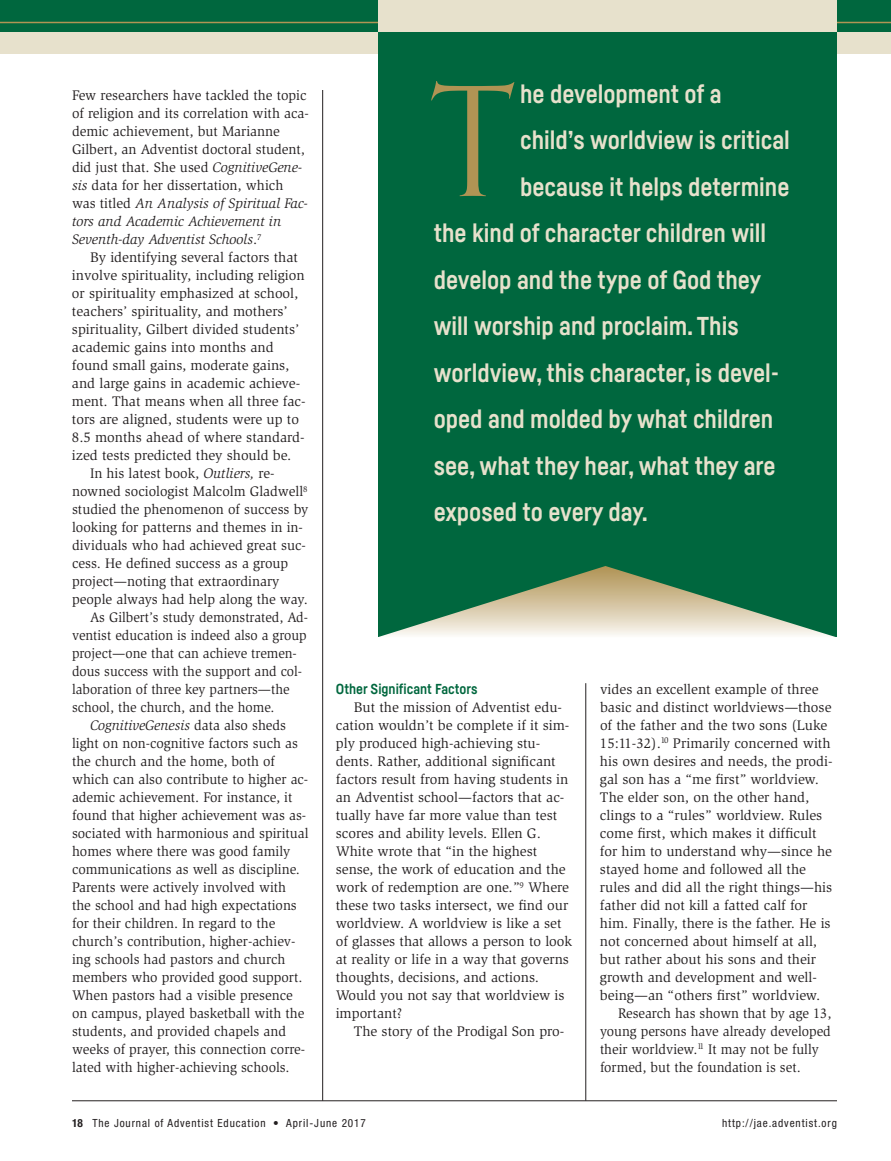
<style>
.page{position:relative;width:891px;height:1161px;background:#fff}
.page>*{position:absolute;margin:0;border:0;box-sizing:border-box;transform-origin:0 0}
.t1{font:153.15px "Orpheus";color:#b09454}
.t2{font:700 25.5px "Fabrikat";color:#e7e1cc}
.t3{font:14.25px/18px "Slimbach Std";color:#231f20}
.t4{font:14.25px "Slimbach Std";color:#231f20;scale:.95 1}
.t5{font:14.25px "Slimbach Std";color:#231f20;scale:.96 1}
.t6{font:italic 14.25px "Slimbach Std";color:#231f20}
.t7{font:700 14.25px "Fabrikat";color:#00673e}
.t8{font:condensed 11.25px "Helvetica Neue";letter-spacing:.08em;color:#231f20}
.s1{font-style:italic}
.s2{font-style:normal}
.s3{font-weight:700}
</style>
<div class="page">
<hr style="left:322px;top:90px;width:1px;height:1011px;background:#231f20">
<hr style="left:586px;top:683px;width:1px;height:418px;background:#231f20">
<hr style="left:72px;top:1101px;width:765px;height:1px;background:#231f20">
<div style="left:0;top:2px;width:891px;height:52px;background:#e7e1cc"></div>
<div style="left:0;top:0;width:891px;height:32px;background:#00673e"></div>
<hr style="left:0;top:22px;width:891px;height:1px;background:#b09454">
<div style="left:378px;top:30px;width:459px;height:607px;background:#00673e"></div>
<div style="left:378px;top:0;width:458px;height:32px;background:#e7e1cc"></div>
<svg style="left:378px;top:566px;width:458px;height:71px"></svg>
<p class="t3" style="left:72px;top:88px;width:238px">Few researchers have tackled the topic of religion and its correlation with aca&shy;demic achievement, but Marianne Gilbert, an Adventist doctoral student, did just that. She used <span class="s1">CognitiveGene&shy;sis</span> data for her dissertation, which was titled <span class="s1">An Analysis of Spiritual Fac&shy;tors and Academic Achievement in Seventh-day Adventist Schools</span>.<sup>7</sup></p>
<p class="t3" style="left:90px;top:250px;width:210px">By identifying several factors that</p>
<p class="t3" style="left:72px;top:268px;width:234px">involve spirituality, including religion</p>
<p class="t3" style="left:72px;top:286px;width:228px">or spirituality emphasized at school,</p>
<p class="t3" style="left:72px;top:304px;width:217px">teachers’ spirituality, and mothers’</p>
<p class="t3" style="left:72px;top:322px;width:229px">spirituality, Gilbert divided students’</p>
<p class="t3" style="left:72px;top:340px;width:203px">academic gains into months and</p>
<p class="t3" style="left:72px;top:358px;width:219px">found small gains, moderate gains,</p>
<p class="t3" style="left:72px;top:376px;width:230px">and large gains in academic achieve-</p>
<p class="t3" style="left:72px;top:394px;width:235px">ment. That means when all three fac-</p>
<p class="t3" style="left:72px;top:412px;width:229px">tors are aligned, students were up to</p>
<p class="t3" style="left:72px;top:430px;width:234px">8.5 months ahead of where standard-</p>
<p class="t3" style="left:72px;top:448px;width:221px">ized tests predicted they should be.</p>
<p class="t3" style="left:90px;top:466px;width:186px">in his latest book, <span class="s1">Outliers,</span> re-</p>
<p class="t3" style="left:72px;top:484px;width:237px">nowned sociologist Malcolm Gladwell<sup>8</sup></p>
<p class="t3" style="left:72px;top:502px;width:238px">studied the phenomenon of success by</p>
<p class="t3" style="left:72px;top:520px;width:233px">looking for patterns and themes in in-</p>
<p class="t3" style="left:72px;top:538px;width:235px">dividuals who had achieved great suc-</p>
<p class="t3" style="left:72px;top:556px;width:218px">cess. He defined success as a group</p>
<p class="t3" style="left:72px;top:574px;width:209px">project—noting that extraordinary</p>
<p class="t3" style="left:72px;top:592px;width:237px">people always had help along the way.</p>
<p class="t4" style="left:90px;top:612px;width:231px">As Gilbert’s study demonstrated, Ad-</p>
<p class="t4" style="left:72px;top:630px;width:249px">ventist education is indeed also a group</p>
<p class="t4" style="left:72px;top:648px;width:238px">project—one that can achieve tremen-</p>
<p class="t4" style="left:72px;top:666px;width:244px">dous success with the support and col-</p>
<p class="t4" style="left:72px;top:684px;width:231px">laboration of three key partners—the</p>
<p class="t4" style="left:72px;top:702px;width:215px">school, the church, and the home.</p>
<p class="t6" style="left:90px;top:720px;width:198px">CognitiveGenesis <span class="s2">data also sheds</span></p>
<p class="t3" style="left:72px;top:736px;width:227px">light on non-cognitive factors such as</p>
<p class="t3" style="left:72px;top:754px;width:204px">the church and the home, both of</p>
<p class="t3" style="left:72px;top:772px;width:238px">which can also contribute to higher ac-</p>
<p class="t3" style="left:72px;top:790px;width:222px">ademic achievement. For instance, it</p>
<p class="t3" style="left:72px;top:808px;width:236px">found that higher achievement was as-</p>
<p class="t3" style="left:72px;top:826px;width:238px">sociated with harmonious and spiritual</p>
<p class="t3" style="left:72px;top:844px;width:220px">homes where there was good family</p>
<p class="t3" style="left:72px;top:862px;width:229px">communications as well as discipline.</p>
<p class="t3" style="left:72px;top:880px;width:216px">Parents were actively involved with</p>
<p class="t3" style="left:72px;top:898px;width:226px">the school and had high expectations</p>
<p class="t3" style="left:72px;top:916px;width:205px">for their children. in regard to the</p>
<p class="t3" style="left:72px;top:934px;width:225px">church’s contribution, higher-achiev-</p>
<p class="t3" style="left:72px;top:952px;width:215px">ing schools had pastors and church</p>
<p class="t3" style="left:72px;top:970px;width:232px">members who provided good support.</p>
<p class="t3" style="left:72px;top:988px;width:222px">When pastors had a visible presence</p>
<p class="t3" style="left:72px;top:1006px;width:234px">on campus, played basketball with the</p>
<p class="t3" style="left:72px;top:1024px;width:216px">students, and provided chapels and</p>
<p class="t3" style="left:72px;top:1042px;width:235px">weeks of prayer, this connection corre-</p>
<p class="t3" style="left:72px;top:1060px;width:219px">lated with higher-achieving schools.</p>
<h1 class="t1" style="left:431px;top:43px;width:83px">T</h1>
<h2 class="t2" style="left:520px;top:85px;width:203px">he development of a</h2>
<h2 class="t2" style="left:520px;top:131px;width:271px">child’s worldview is critical</h2>
<h2 class="t2" style="left:520px;top:178px;width:271px">because it helps determine</h2>
<h2 class="t2" style="left:434px;top:224px;width:334px">the kind of character children will</h2>
<h2 class="t2" style="left:434px;top:271px;width:329px">develop and the type of God they</h2>
<h2 class="t2" style="left:434px;top:317px;width:306px">will worship and proclaim. This</h2>
<h2 class="t2" style="left:434px;top:364px;width:347px">worldview, this character, is devel-</h2>
<h2 class="t2" style="left:434px;top:410px;width:341px">oped and molded by what children</h2>
<h2 class="t2" style="left:434px;top:457px;width:343px">see, what they hear, what they are</h2>
<h2 class="t2" style="left:434px;top:503px;width:216px">exposed to every day.</h2>
<p class="t7" style="left:336px;top:684px;width:143px">Other Significant Factors</p>
<p class="t3" style="left:336px;top:700px;width:238px;text-indent:18px">But the mission of Adventist edu&shy;cation wouldn’t be complete if it sim&shy;ply produced high-achieving stu&shy;dents. Rather, additional significant factors result from having students in an Adventist school—factors that ac&shy;tually have far more value than test scores and ability levels. Ellen G.<br>White wrote that “in the highest sense, the work of education and the work of redemption are one.”<sup>9</sup> Where these two tasks intersect, we find our worldview. A worldview is like a set of glasses that allows a person to look at reality or life in a way that governs thoughts, decisions, and actions.<br>Would you not say that worldview is important?</p>
<p class="t3" style="left:354px;top:1024px;width:212px">The story of the Prodigal Son pro-</p>
<p class="t3" style="left:600px;top:681px;width:220px">vides an excellent example of three</p>
<p class="t3" style="left:600px;top:699px;width:233px">basic and distinct worldviews—those</p>
<p class="t3" style="left:600px;top:717px;width:229px">of the father and the two sons (Luke</p>
<p class="t3" style="left:600px;top:735px;width:232px">15:11-32).<sup>10</sup> Primarily concerned with</p>
<p class="t3" style="left:600px;top:753px;width:234px">his own desires and needs, the prodi-</p>
<p class="t3" style="left:600px;top:771px;width:221px">gal son has a “me first” worldview.</p>
<p class="t3" style="left:600px;top:789px;width:211px">The elder son, on the other hand,</p>
<p class="t3" style="left:600px;top:807px;width:224px">clings to a “rules” worldview. Rules</p>
<p class="t3" style="left:600px;top:825px;width:218px">come first, which makes it difficult</p>
<p class="t3" style="left:600px;top:843px;width:234px">for him to understand why—since he</p>
<p class="t3" style="left:600px;top:861px;width:208px">stayed home and followed all the</p>
<p class="t3" style="left:600px;top:879px;width:234px">rules and did all the right things—his</p>
<p class="t3" style="left:600px;top:897px;width:209px">father did not kill a fatted calf for</p>
<p class="t3" style="left:600px;top:915px;width:232px">him. Finally, there is the father. He is</p>
<p class="t3" style="left:600px;top:933px;width:219px">not concerned about himself at all,</p>
<p class="t3" style="left:600px;top:951px;width:218px">but rather about his sons and their</p>
<p class="t3" style="left:600px;top:969px;width:219px">growth and development and well-</p>
<p class="t3" style="left:600px;top:987px;width:222px">being—an “others first” worldview.</p>
<p class="t5" style="left:618px;top:1008px;width:224px">Research has shown that by age 13,</p>
<p class="t5" style="left:600px;top:1026px;width:242px">young persons have already developed</p>
<p class="t5" style="left:600px;top:1044px;width:229px">their worldview.<sup>11</sup> it may not be fully</p>
<p class="t5" style="left:600px;top:1062px;width:211px">formed, but the foundation is set.</p>
<p class="t8" style="left:72px;top:1119px;width:295px"><span class="s3">18</span> The Journal of Adventist Education • April-June 2017</p>
<p class="t8" style="left:722px;top:1119px;width:116px">http://jae.adventist.org</p>
</div>
